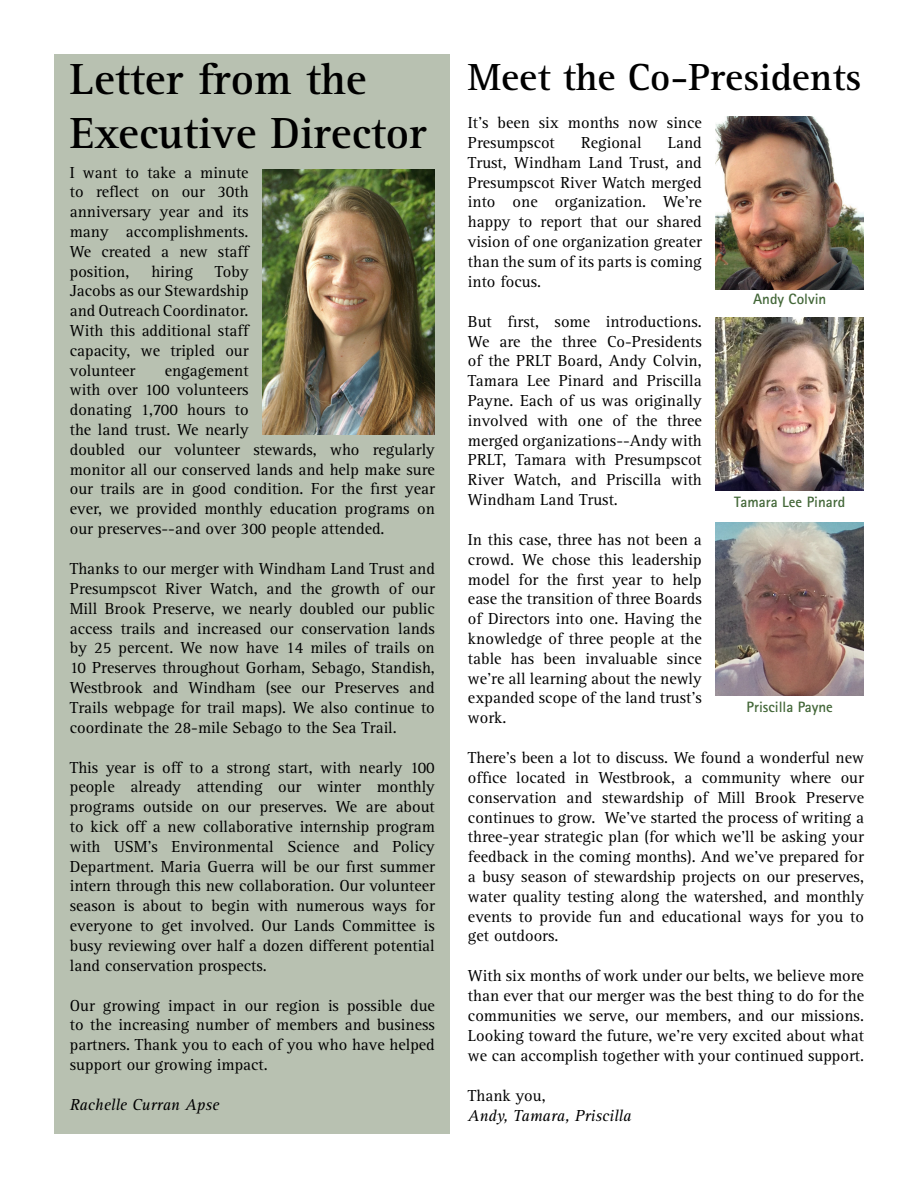
<style>
.page{position:relative;width:918px;height:1188px;background:#fff}
.page>*{position:absolute;margin:0;border:0;box-sizing:border-box;transform-origin:0 0}
.t1{font:700 45px "Rotis Serif Std";color:#000}
.t2{font:700 39px "Rotis Serif Std";color:#000}
.t3{font:16.5px/19.8px "Rotis Serif Std";color:#000;text-align:justify}
.t4{font:italic 16.5px "Rotis Serif Std";color:#000}
.t5{font:700 15px "Rotis Sans Serif Std";color:#436738}
</style>
<div class="page">
<img style="left:715px;top:117px;width:149px;height:172px">
<img style="left:715px;top:318px;width:149px;height:173px">
<img style="left:715px;top:522px;width:149px;height:173px">
<div style="left:54px;top:54px;width:396px;height:1080px;background:#b8c1b1"></div>
<img style="left:262px;top:169px;width:173px;height:265px">
<p class="t1" style="left:70px;top:53px;width:298px">Letter from the</p>
<p class="t2" style="left:468px;top:54px;width:395px">Meet the Co-Presidents</p>
<p class="t1" style="left:70px;top:107px;width:358px">Executive Director</p>
<p class="t3" style="left:70px;top:163px;width:180px">I want to take a minute to reflect on our 30th anniversary year and its many accomplishments.<br>We created a new staff position,</p>
<p class="t3" style="left:468px;top:113px;width:235px">It’s been six months now since<br>Presumpscot</p>
<p class="t3" style="left:468px;top:133px;width:235px;text-indent:200px">Land Trust, Windham Land Trust, and Presumpscot River Watch merged into one organization. We’re happy to report that our shared vision of one organization greater than the sum of its parts is coming into focus.</p>
<p class="t3" style="left:468px;top:312px;width:235px">But first, some introductions.<br>We are the three Co-Presidents of the PRLT Board, Andy Colvin, Tamara Lee Pinard and Priscilla Payne. Each of us was originally involved with one of the three merged organizations--Andy with PRLT, Tamara with Presumpscot River Watch, and Priscilla with Windham Land Trust.</p>
<p class="t3" style="left:468px;top:530px;width:235px">In this case, three has not been a crowd. We chose this leadership model for the first year to help ease the transition of three Boards of Directors into one. Having the knowledge of three people at the table has been invaluable since we’re all learning about the newly expanded scope of the land trust’s work.</p>
<p class="t3" style="left:468px;top:748px;width:398px">There’s been a lot to discuss. We found a wonderful new office located in Westbrook, a community where our conservation and stewardship of Mill Brook Preserve continues to grow. We’ve started the process of writing a three-year strategic plan (for which we’ll be asking your feedback in the coming months). And we’ve prepared for a busy season of stewardship projects on our preserves, water quality testing along the watershed, and monthly events to provide fun and educational ways for you to get outdoors.</p>
<p class="t3" style="left:468px;top:967px;width:398px">With six months of work under our belts, we believe more than ever that our merger was the best thing to do for the communities we serve, our members, and our missions.<br>Looking toward the future, we’re very excited about what we can accomplish together with your continued support.</p>
<p class="t3" style="left:468px;top:1086px;width:79px">Thank you,</p>
<p class="t4" style="left:468px;top:1106px;width:165px">Andy, Tamara, Priscilla</p>
<p class="t3" style="left:581px;top:133px;width:62px">Regional</p>
<p class="t3" style="left:70px;top:262px;width:180px;text-indent:145px">Toby Jacobs as our Stewardship and Outreach Coordinator.<br>With this additional staff capacity, we tripled our volunteer</p>
<p class="t3" style="left:151px;top:262px;width:43px">hiring</p>
<p class="t5" style="left:753px;top:290px;width:75px">Andy Colvin</p>
<p class="t3" style="left:70px;top:361px;width:367px;text-align:left;text-indent:95px">engagement<br>with over 100 volunteers<br>donating 1,700 hours to<br>the land trust. We nearly<br>doubled our volunteer stewards, who regularly monitor all our conserved lands and help make sure our trails are in good condition. For the first year ever, we provided monthly education programs on our preserves--and over 300 people attended.</p>
<p class="t3" style="left:70px;top:559px;width:367px">Thanks to our merger with Windham Land Trust and Presumpscot River Watch, and the growth of our Mill Brook Preserve, we nearly doubled our public access trails and increased our conservation lands by 25 percent. We now have 14 miles of trails on 10 Preserves throughout Gorham, Sebago, Standish, Westbrook and Windham (see our Preserves and Trails webpage for trail maps). We also continue to coordinate the 28-mile Sebago to the Sea Trail.</p>
<p class="t3" style="left:70px;top:758px;width:367px">This year is off to a strong start, with nearly 100 people already attending our winter monthly programs outside on our preserves. We are about to kick off a new collaborative internship program with USM’s Environmental Science and Policy Department. Maria Guerra will be our first summer intern through this new collaboration. Our volunteer season is about to begin with numerous ways for everyone to get involved. Our Lands Committee is busy reviewing over half a dozen different potential land conservation prospects.</p>
<p class="t3" style="left:70px;top:996px;width:367px">Our growing impact in our region is possible due to the increasing number of members and business partners. Thank you to each of you who have helped support our growing impact.</p>
<p class="t4" style="left:70px;top:1095px;width:151px">Rachelle Curran Apse</p>
<p class="t5" style="left:734px;top:493px;width:113px">Tamara Lee Pinard</p>
<p class="t5" style="left:747px;top:697px;width:88px">Priscilla Payne</p>
</div>
